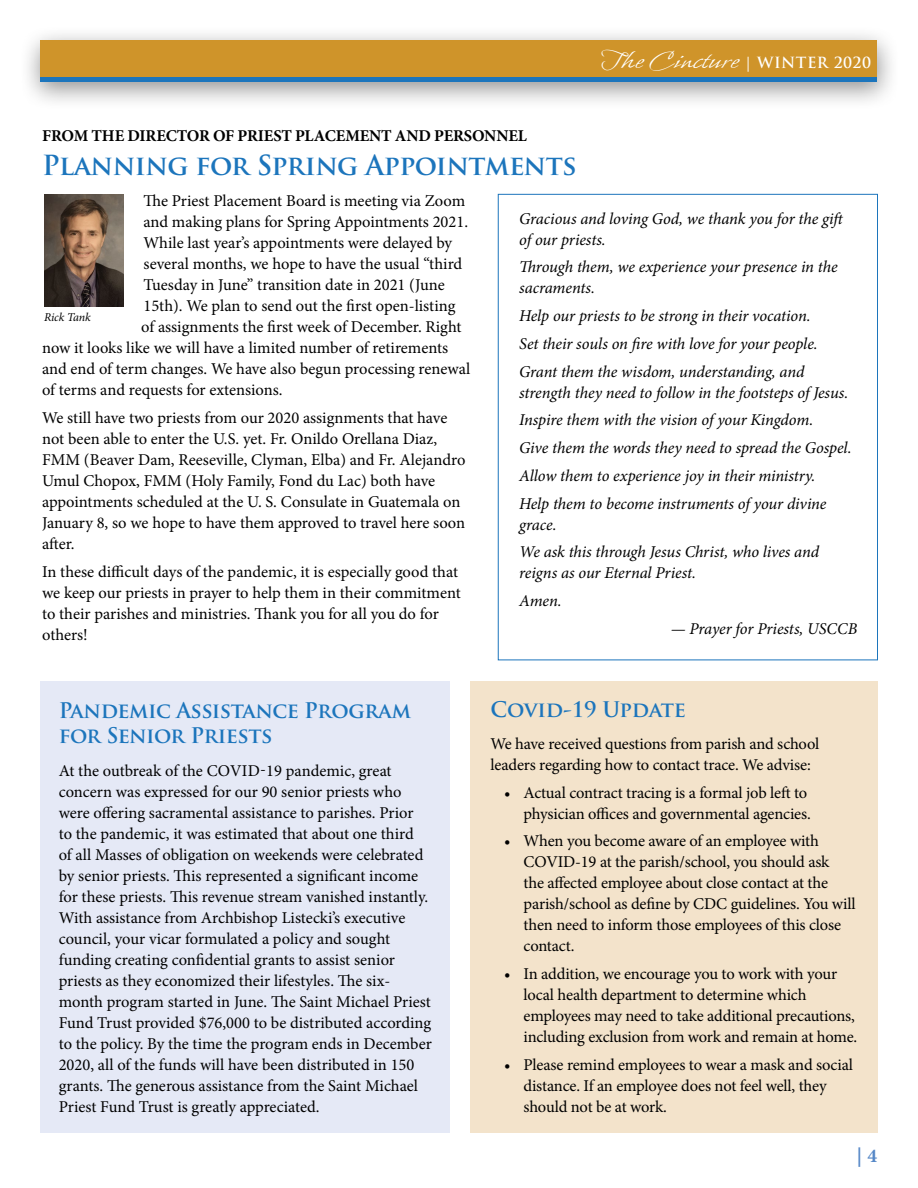
<style>
.page{position:relative;width:918px;height:1188px;background:#fff}
.page>*{position:absolute;margin:0;border:0;box-sizing:border-box;transform-origin:0 0}
.t1{font:30px "Whisper ROB";letter-spacing:.03em;color:#fff}
.t2{font:700 27px "Trajan Pro";letter-spacing:-.02em;color:#1c75bc}
.t3{font:700 21px/25.5px "Trajan Pro";letter-spacing:-.02em;color:#1c75bc}
.t4{font:700 19.5px "Minion Pro";color:#5688c7}
.t5{font:16.5px/21px "Minion Pro";letter-spacing:-.005em;color:#000}
.t6{font:italic 16.5px/27.8px "Minion Pro";letter-spacing:-.01em;color:#000}
.t7{font:700 16.5px "Minion Pro";letter-spacing:-.01em;color:#000}
.t8{font:italic 12px "Minion Pro";letter-spacing:-.015em;color:#000}
.s1{font-family:"Trajan Pro";font-weight:700;font-size:15px}
</style>
<div class="page">
<div style="left:19px;top:25px;width:881px;height:85px;background:#000;opacity:.42"></div>
<div style="left:40px;top:40px;width:838px;height:42px;background:#cf942a"></div>
<hr style="left:40px;top:78px;width:838px;height:4px;background:#1c75bc">
<img style="left:44px;top:194px;width:79px;height:112px">
<div style="left:40px;top:681px;width:410px;height:451px;background:#e5e9f6"></div>
<div style="left:470px;top:681px;width:408px;height:451px;background:#f3e3cb"></div>
<p class="t7" style="left:42px;top:124px;width:486px">FROM THE DIRECTOR OF PRIEST PLACEMENT AND PERSONNEL</p>
<h2 class="t2" style="left:42px;top:149px;width:536px">Planning for Spring Appointments</h2>
<h1 class="t1" style="left:601px;top:45px;width:272px">The Cincture <span class="s1">| WINTER 2020</span></h1>
<p class="t5" style="left:143px;top:190px;width:323px">The Priest Placement Board is meeting via Zoom</p>
<p class="t5" style="left:143px;top:212px;width:326px">and making plans for Spring Appointments 2021.</p>
<p class="t5" style="left:143px;top:233px;width:310px">While last year’s appointments were delayed by</p>
<p class="t5" style="left:143px;top:254px;width:320px">several months, we hope to have the usual “third</p>
<p class="t5" style="left:143px;top:275px;width:303px">Tuesday in June” transition date in 2021 (June</p>
<p class="t5" style="left:143px;top:296px;width:313px">15th). We plan to send out the first open-listing</p>
<p class="t5" style="left:141px;top:317px;width:322px">of assignments the first week of December. Right</p>
<p class="t5" style="left:42px;top:338px;width:408px">now it looks like we will have a limited number of retirements</p>
<p class="t5" style="left:42px;top:359px;width:430px">and end of term changes. We have also begun processing renewal</p>
<p class="t5" style="left:42px;top:380px;width:242px">of terms and requests for extensions.</p>
<p class="t5" style="left:42px;top:407px;width:425px">We still have two priests from our 2020 assignments that have not been able to enter the U.S. yet. Fr. Onildo Orellana Diaz, FMM (Beaver Dam, Reeseville, Clyman, Elba) and Fr. Alejandro Umul Chopox, FMM (Holy Family, Fond du Lac) both have appointments scheduled at the U. S. Consulate in Guatemala on January 8, so we hope to have them approved to travel here soon after.</p>
<p class="t5" style="left:42px;top:561px;width:420px">In these difficult days of the pandemic, it is especially good that we keep our priests in prayer to help them in their commitment to their parishes and ministries. Thank you for all you do for others!</p>
<p class="t8" style="left:44px;top:309px;width:48px">Rick Tank</p>
<p class="t6" style="left:519px;top:208px;width:328px;line-height:21px">Gracious and loving God, we thank you for the gift of our priests.</p>
<p class="t6" style="left:519px;top:257px;width:320px;line-height:21px">Through them, we experience your presence in the sacraments.</p>
<p class="t6" style="left:519px;top:302px;width:300px">Help our priests to be strong in their vocation.<br>Set their souls on fire with love for your people.<br>Grant them the wisdom, understanding, and</p>
<p class="t6" style="left:519px;top:379px;width:334px">strength they need to follow in the footsteps of Jesus.<br>Inspire them with the vision of your Kingdom.<br>Give them the words they need to spread the Gospel.<br>Allow them to experience joy in their ministry.<br>Help them to become instruments of your divine</p>
<p class="t6" style="left:519px;top:511px;width:301px">grace.<br>We ask this through Jesus Christ, who lives and</p>
<p class="t6" style="left:519px;top:559px;width:178px">reigns as our Eternal Priest.<br>Amen.</p>
<p class="t6" style="left:671px;top:615px;width:188px">— Prayer for Priests, USCCB</p>
<p class="t3" style="left:59px;top:698px;width:354px">Pandemic Assistance Program for Senior Priests</p>
<p class="t5" style="left:59px;top:760px;width:375px">At the outbreak of the COVID-19 pandemic, great concern was expressed for our 90 senior priests who were offering sacramental assistance to parishes. Prior<br>to the pandemic, it was estimated that about one third<br>of all Masses of obligation on weekends were celebrated by senior priests. This represented a significant income for these priests. This revenue stream vanished instantly.<br>With assistance from Archbishop Listecki’s executive council, your vicar formulated a policy and sought funding creating confidential grants to assist senior priests as they economized their lifestyles. The six&shy;month program started in June. The Saint Michael Priest Fund Trust provided $76,000 to be distributed according to the policy. By the time the program ends in December 2020, all of the funds will have been distributed in 150 grants. The generous assistance from the Saint Michael Priest Fund Trust is greatly appreciated.</p>
<p class="t3" style="left:491px;top:696px;width:197px">Covid-19 Update</p>
<p class="t5" style="left:491px;top:733px;width:330px">We have received questions from parish and school leaders regarding how to contact trace. We advise:</p>
<p class="t5" style="left:504px;top:782px;width:308px;text-align:right">• Actual contract tracing is a formal job left to physician offices and governmental agencies.</p>
<p class="t5" style="left:524px;top:831px;width:334px;text-indent:-20px">• When you become aware of an employee with COVID-19 at the parish/school, you should ask<br>the affected employee about close contact at the parish/school as define by CDC guidelines. You will then need to inform those employees of this close contact.</p>
<p class="t5" style="left:524px;top:963px;width:335px;text-indent:-20px">• In addition, we encourage you to work with your local health department to determine which employees may need to take additional precautions, including exclusion from work and remain at home.</p>
<p class="t5" style="left:524px;top:1054px;width:331px;text-indent:-20px">• Please remind employees to wear a mask and social distance. If an employee does not feel well, they should not be at work.</p>
<p class="t4" style="left:857px;top:1142px;width:22px">| 4</p>
</div>
